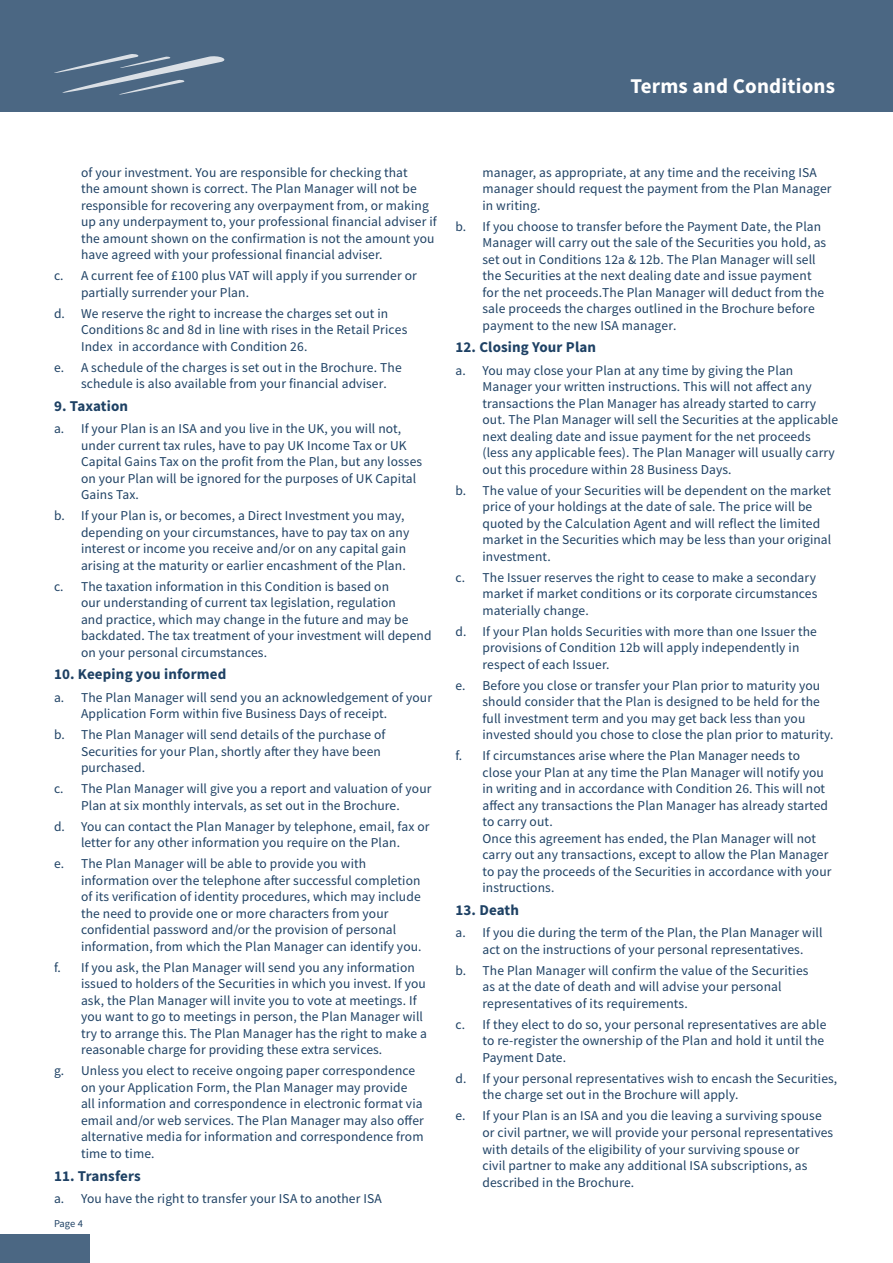
<style>
.page{position:relative;width:893px;height:1263px;background:#fff}
.page>*{position:absolute;margin:0;border:0;box-sizing:border-box;transform-origin:0 0}
.t1{font:700 21px "Source Sans Pro";letter-spacing:.01em;color:#fff}
.T_C_sub_heading{font:700 15px "Source Sans Pro";letter-spacing:.01em;color:#1e4164}
.t2{font:13.5px/16.5px "Source Sans Pro";letter-spacing:.01em;color:#1e4164}
.t3{font:10.5px "Source Sans Pro";color:#1e4164}
</style>
<div class="page">
<div style="left:0;top:0;width:893px;height:112px;background:#4b6783"></div>
<svg style="left:54px;top:54px;width:171px;height:41px"></svg>
<div style="left:0;top:1234px;width:89px;height:29px;background:#4b6783"></div>
<h1 class="t1" style="left:630px;top:72px;width:206px">Terms and Conditions</h1>
<p class="t2" style="left:81px;top:164px;width:357px">of your investment. You are responsible for checking that<br>the amount shown is correct. The Plan Manager will not be responsible for recovering any overpayment from, or making up any underpayment to, your professional financial adviser if the amount shown on the confirmation is not the amount you have agreed with your professional financial adviser.</p>
<p class="t2" style="left:81px;top:268px;width:337px;text-indent:-27px">c. A current fee of £100 plus VAT will apply if you surrender or partially surrender your Plan.</p>
<p class="t2" style="left:81px;top:305px;width:328px;text-indent:-27px">d. We reserve the right to increase the charges set out in<br>Conditions 8c and 8d in line with rises in the Retail Prices<br>Index in accordance with Condition 26.</p>
<p class="t2" style="left:81px;top:359px;width:322px;text-indent:-27px">e. A schedule of the charges is set out in the Brochure. The schedule is also available from your financial adviser.</p>
<p class="T_C_sub_heading" style="left:54px;top:396px;width:76px">9. Taxation</p>
<p class="t2" style="left:81px;top:421px;width:343px;text-indent:-27px">a. If your Plan is an ISA and you live in the UK, you will not, under current tax rules, have to pay UK Income Tax or UK Capital Gains Tax on the profit from the Plan, but any losses on your Plan will be ignored for the purposes of UK Capital Gains Tax.</p>
<p class="t2" style="left:81px;top:508px;width:330px;text-indent:-27px">b. If your Plan is, or becomes, a Direct Investment you may, depending on your circumstances, have to pay tax on any interest or income you receive and/or on any capital gain arising at the maturity or earlier encashment of the Plan.</p>
<p class="t2" style="left:81px;top:578px;width:352px;text-indent:-27px">c. The taxation information in this Condition is based on<br>our understanding of current tax legislation, regulation<br>and practice, which may change in the future and may be backdated. The tax treatment of your investment will depend on your personal circumstances.</p>
<p class="T_C_sub_heading" style="left:54px;top:664px;width:174px">10. Keeping you informed</p>
<p class="t2" style="left:81px;top:689px;width:353px;text-indent:-27px">a. The Plan Manager will send you an acknowledgement of your<br>Application Form within five Business Days of receipt.</p>
<p class="t2" style="left:81px;top:727px;width:306px;text-indent:-27px">b. The Plan Manager will send details of the purchase of<br>Securities for your Plan, shortly after they have been purchased.</p>
<p class="t2" style="left:54px;top:781px;width:379px;text-align:center">c. The Plan Manager will give you a report and valuation of your<br>Plan at six monthly intervals, as set out in the Brochure.</p>
<p class="t2" style="left:54px;top:818px;width:377px;text-align:center">d. You can contact the Plan Manager by telephone, email, fax or letter for any other information you require on the Plan.</p>
<p class="t2" style="left:81px;top:856px;width:342px;text-indent:-27px">e. The Plan Manager will be able to provide you with information over the telephone after successful completion of its verification of identity procedures, which may include the need to provide one or more characters from your confidential password and/or the provision of personal information, from which the Plan Manager can identify you.</p>
<p class="t2" style="left:81px;top:959px;width:347px;text-indent:-27px">f. If you ask, the Plan Manager will send you any information issued to holders of the Securities in which you invest. If you ask, the Plan Manager will invite you to vote at meetings. If you want to go to meetings in person, the Plan Manager will try to arrange this. The Plan Manager has the right to make a reasonable charge for providing these extra services.</p>
<p class="t2" style="left:81px;top:1063px;width:344px;text-indent:-27px">g. Unless you elect to receive ongoing paper correspondence on your Application Form, the Plan Manager may provide all information and correspondence in electronic format via email and/or web services. The Plan Manager may also offer alternative media for information and correspondence from time to time.</p>
<p class="T_C_sub_heading" style="left:54px;top:1165px;width:88px">11. Transfers</p>
<p class="t2" style="left:54px;top:1190px;width:329px">a. You have the right to transfer your ISA to another ISA</p>
<p class="t3" style="left:54px;top:1217px;width:30px">Page 4</p>
<p class="t2" style="left:482px;top:164px;width:351px">manager, as appropriate, at any time and the receiving ISA manager should request the payment from the Plan Manager in writing.</p>
<p class="t2" style="left:482px;top:218px;width:345px;text-indent:-27px">b. If you choose to transfer before the Payment Date, the Plan Manager will carry out the sale of the Securities you hold, as set out in Conditions 12a &amp; 12b. The Plan Manager will sell the Securities at the next dealing date and issue payment for the net proceeds.The Plan Manager will deduct from the sale proceeds the charges outlined in the Brochure before payment to the new ISA manager.</p>
<p class="T_C_sub_heading" style="left:455px;top:337px;width:142px">12. Closing Your Plan</p>
<p class="t2" style="left:482px;top:362px;width:357px;text-indent:-27px">a. You may close your Plan at any time by giving the Plan Manager your written instructions. This will not affect any transactions the Plan Manager has already started to carry out. The Plan Manager will sell the Securities at the applicable next dealing date and issue payment for the net proceeds (less any applicable fees). The Plan Manager will usually carry out this procedure within 28 Business Days.</p>
<p class="t2" style="left:482px;top:482px;width:350px;text-indent:-27px">b. The value of your Securities will be dependent on the market price of your holdings at the date of sale. The price will be quoted by the Calculation Agent and will reflect the limited market in the Securities which may be less than your original investment.</p>
<p class="t2" style="left:482px;top:569px;width:336px;text-align:justify;text-indent:-27px">c. The Issuer reserves the right to cease to make a secondary market if market conditions or its corporate circumstances materially change.</p>
<p class="t2" style="left:482px;top:623px;width:336px;text-indent:-27px">d. If your Plan holds Securities with more than one Issuer the provisions of Condition 12b will apply independently in respect of each Issuer.</p>
<p class="t2" style="left:482px;top:677px;width:352px;text-indent:-27px">e. Before you close or transfer your Plan prior to maturity you should consider that the Plan is designed to be held for the full investment term and you may get back less than you invested should you chose to close the plan prior to maturity.</p>
<p class="t2" style="left:482px;top:748px;width:350px;text-indent:-27px">f. If circumstances arise where the Plan Manager needs to close your Plan at any time the Plan Manager will notify you in writing and in accordance with Condition 26. This will not affect any transactions the Plan Manager has already started to carry out.<br>Once this agreement has ended, the Plan Manager will not carry out any transactions, except to allow the Plan Manager to pay the proceeds of the Securities in accordance with your instructions.</p>
<p class="T_C_sub_heading" style="left:455px;top:900px;width:65px">13. Death</p>
<p class="t2" style="left:455px;top:925px;width:369px;text-align:center">a. If you die during the term of the Plan, the Plan Manager will act on the instructions of your personal representatives.</p>
<p class="t2" style="left:482px;top:962px;width:327px;text-indent:-27px">b. The Plan Manager will confirm the value of the Securities as at the date of death and will advise your personal representatives of its requirements.</p>
<p class="t2" style="left:482px;top:1016px;width:345px;text-indent:-27px">c. If they elect to do so, your personal representatives are able to re-register the ownership of the Plan and hold it until the<br>Payment Date.</p>
<p class="t2" style="left:482px;top:1070px;width:356px;text-indent:-27px">d. If your personal representatives wish to encash the Securities, the charge set out in the Brochure will apply.</p>
<p class="t2" style="left:482px;top:1108px;width:352px;text-indent:-27px">e. If your Plan is an ISA and you die leaving a surviving spouse or civil partner, we will provide your personal representatives with details of the eligibility of your surviving spouse or<br>civil partner to make any additional ISA subscriptions, as described in the Brochure.</p>
</div>
